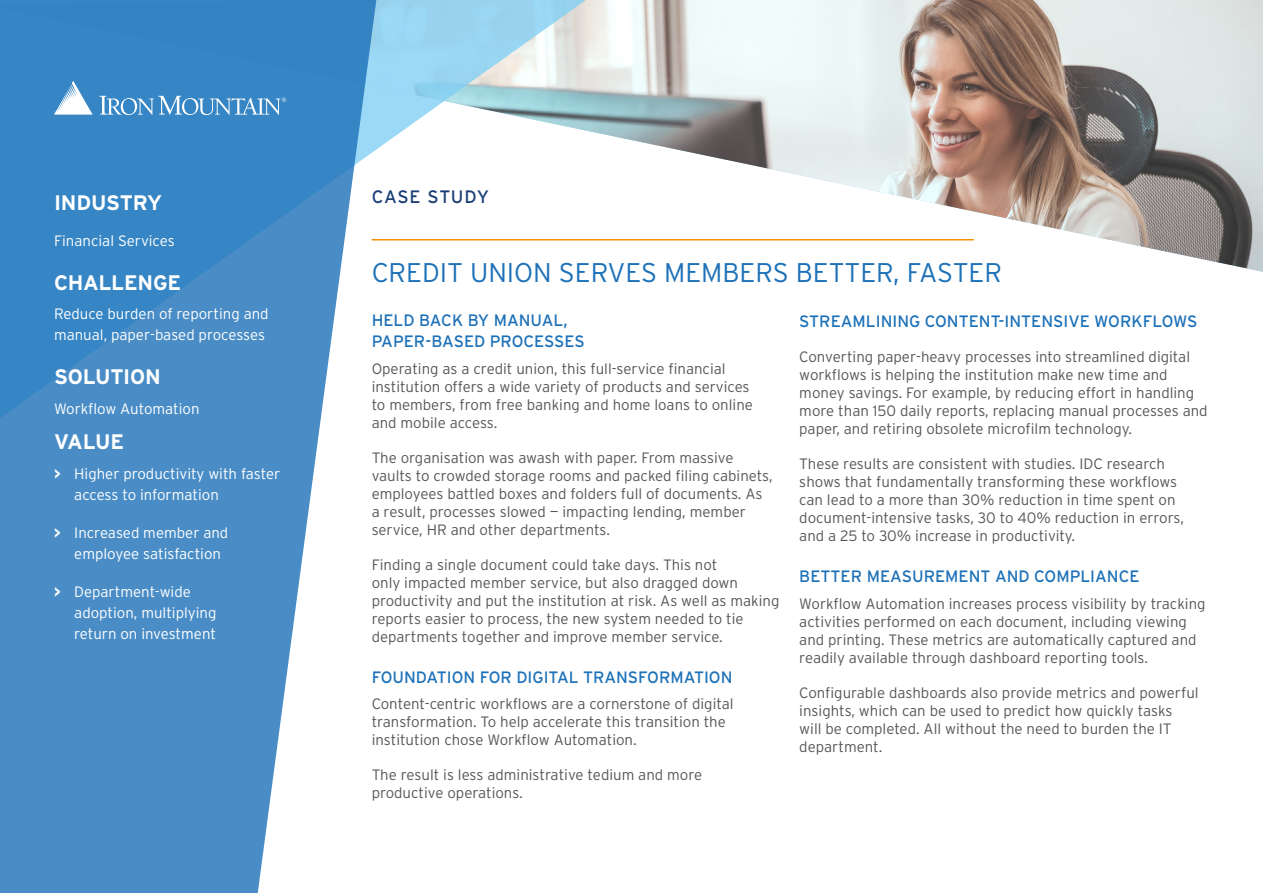
<style>
.page{position:relative;width:1263px;height:893px;background:#fff}
.page>*{position:absolute;margin:0;border:0;box-sizing:border-box;transform-origin:0 0}
.t1{font:300 27px "Interstate";color:#1d71b8}
.t2{font:700 21px "Interstate";letter-spacing:-.015em;color:#fff}
.t3{font:18px "Interstate";letter-spacing:.04em;color:#193f76}
.t4{font:16.5px/21px "Interstate";color:#1d71b8}
.t5{font:300 15px/18px "Interstate";color:#575756}
.t6{font:300 15px/21px "Interstate";color:#fff}
.s1{font-weight:700}
</style>
<div class="page">
<img style="left:598px;top:0;width:665px;height:272px">
<svg style="left:378px;top:0;width:220px;height:241px"></svg>
<svg style="left:0;top:0;width:378px;height:893px;fill:#4a8dc6"></svg>
<svg style="left:99px;top:96px;width:187px;height:19px;background:#66a2d2"></svg>
<svg style="left:54px;top:81px;width:39px;height:34px"></svg>
<hr style="left:372px;top:239px;width:602px;height:1px;background:#f39200">
<h2 class="t2" style="left:54px;top:190px;width:110px">INDUSTRY</h2>
<p class="t6" style="left:54px;top:230px;width:122px">Financial Services</p>
<h2 class="t2" style="left:54px;top:269px;width:129px">CHALLENGE</h2>
<p class="t6" style="left:54px;top:303px;width:216px">Reduce burden of reporting and manual, paper-based processes</p>
<h2 class="t2" style="left:54px;top:364px;width:108px">SOLUTION</h2>
<p class="t6" style="left:54px;top:398px;width:147px">Workflow Automation</p>
<h2 class="t2" style="left:54px;top:429px;width:72px">VALUE</h2>
<p class="t6" style="left:74px;top:463px;width:208px;text-indent:-20px"><span class="s1">&gt;</span> Higher productivity with faster access to information</p>
<p class="t6" style="left:74px;top:522px;width:156px;text-indent:-20px"><span class="s1">&gt;</span> Increased member and employee satisfaction</p>
<p class="t6" style="left:74px;top:581px;width:144px;text-indent:-20px"><span class="s1">&gt;</span> Department-wide adoption, multiplying return on investment</p>
<p class="t3" style="left:372px;top:186px;width:119px">CASE STUDY</p>
<h1 class="t1" style="left:372px;top:258px;width:632px">CREDIT UNION SERVES MEMBERS BETTER, FASTER</h1>
<p class="t4" style="left:372px;top:310px;width:215px">HELD BACK BY MANUAL,<br>PAPER-BASED PROCESSES</p>
<p class="t5" style="left:372px;top:359px;width:383px">Operating as a credit union, this full-service financial institution offers a wide variety of products and services to members, from free banking and home loans to online and mobile access.</p>
<p class="t5" style="left:372px;top:448px;width:403px">The organisation was awash with paper. From massive vaults to crowded storage rooms and packed filing cabinets, employees battled boxes and folders full of documents. As a result, processes slowed — impacting lending, member service, HR and other departments.</p>
<p class="t5" style="left:372px;top:555px;width:409px">Finding a single document could take days. This not<br>only impacted member service, but also dragged down productivity and put the institution at risk. As well as making reports easier to process, the new system needed to tie departments together and improve member service.</p>
<p class="t4" style="left:372px;top:666px;width:362px">FOUNDATION FOR DIGITAL TRANSFORMATION</p>
<p class="t5" style="left:372px;top:695px;width:363px">Content-centric workflows are a cornerstone of digital transformation. To help accelerate this transition the institution chose Workflow Automation.</p>
<p class="t5" style="left:372px;top:766px;width:332px">The result is less administrative tedium and more productive operations.</p>
<p class="t4" style="left:799px;top:311px;width:400px">STREAMLINING CONTENT-INTENSIVE WORKFLOWS</p>
<p class="t5" style="left:799px;top:348px;width:410px">Converting paper-heavy processes into streamlined digital workflows is helping the institution make new time and money savings. For example, by reducing effort in handling more than 150 daily reports, replacing manual processes and paper, and retiring obsolete microfilm technology.</p>
<p class="t5" style="left:799px;top:455px;width:386px">These results are consistent with studies. IDC research shows that fundamentally transforming these workflows can lead to a more than 30% reduction in time spent on document-intensive tasks, 30 to 40% reduction in errors, and a 25 to 30% increase in productivity.</p>
<p class="t4" style="left:799px;top:566px;width:342px">BETTER MEASUREMENT AND COMPLIANCE</p>
<p class="t5" style="left:799px;top:594px;width:408px">Workflow Automation increases process visibility by tracking activities performed on each document, including viewing and printing. These metrics are automatically captured and readily available through dashboard reporting tools.</p>
<p class="t5" style="left:799px;top:683px;width:401px">Configurable dashboards also provide metrics and powerful insights, which can be used to predict how quickly tasks<br>will be completed. All without the need to burden the IT department.</p>
</div>
